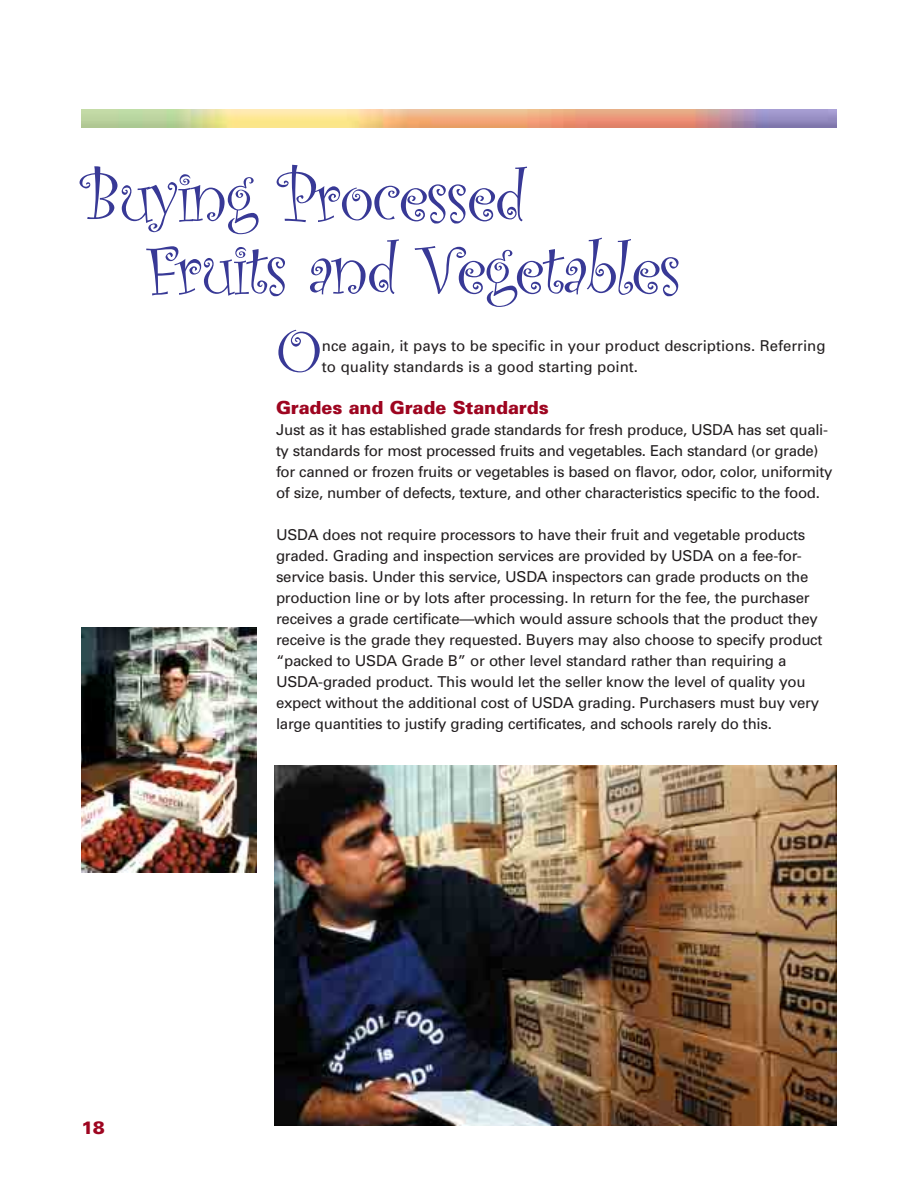
<style>
.page{position:relative;width:918px;height:1188px;background:#fff}
.page>*{position:absolute;margin:0;border:0;box-sizing:border-box;transform-origin:0 0}
.t1{font:72.75px/72.8px "Curlz";letter-spacing:-.03em;color:#383996}
.t2{font:66.75px "Curlz";color:#383996}
.t3{font:900 18px "Univers";letter-spacing:-.005em;color:#9e0520}
.t4{font:15px/21px "Univers";letter-spacing:-.015em;color:#231f20}
</style>
<div class="page">
<img style="left:81px;top:110px;width:756px;height:18px">
<img style="left:274px;top:766px;width:562px;height:359px">
<img style="left:81px;top:627px;width:175px;height:246px">
<h1 class="t1" style="left:146px;top:164px;width:537px;text-indent:-65px">Buying Processed<br>Fruits and Vegetables</h1>
<p class="t3" style="left:81px;top:1121px;width:25px">18</p>
<h2 class="t2" style="left:276px;top:323px;width:47px">O</h2>
<p class="t4" style="left:322px;top:336px;width:505px">nce again, it pays to be specific in your product descriptions. Referring to quality standards is a good starting point.</p>
<p class="t3" style="left:276px;top:401px;width:274px">Grades and Grade Standards</p>
<p class="t4" style="left:276px;top:420px;width:558px">Just as it has established grade standards for fresh produce, USDA has set quali&shy;ty standards for most processed fruits and vegetables. Each standard (or grade) for canned or frozen fruits or vegetables is based on flavor, odor, color, uniformity of size, number of defects, texture, and other characteristics specific to the food.</p>
<p class="t4" style="left:276px;top:525px;width:548px">USDA does not require processors to have their fruit and vegetable products graded. Grading and inspection services are provided by USDA on a fee-for&shy;service basis. Under this service, USDA inspectors can grade products on the production line or by lots after processing. In return for the fee, the purchaser receives a grade certificate—which would assure schools that the product they receive is the grade they requested. Buyers may also choose to specify product “packed to USDA Grade B” or other level standard rather than requiring a USDA-graded product. This would let the seller know the level of quality you expect without the additional cost of USDA grading. Purchasers must buy very large quantities to justify grading certificates, and schools rarely do this.</p>
</div>
